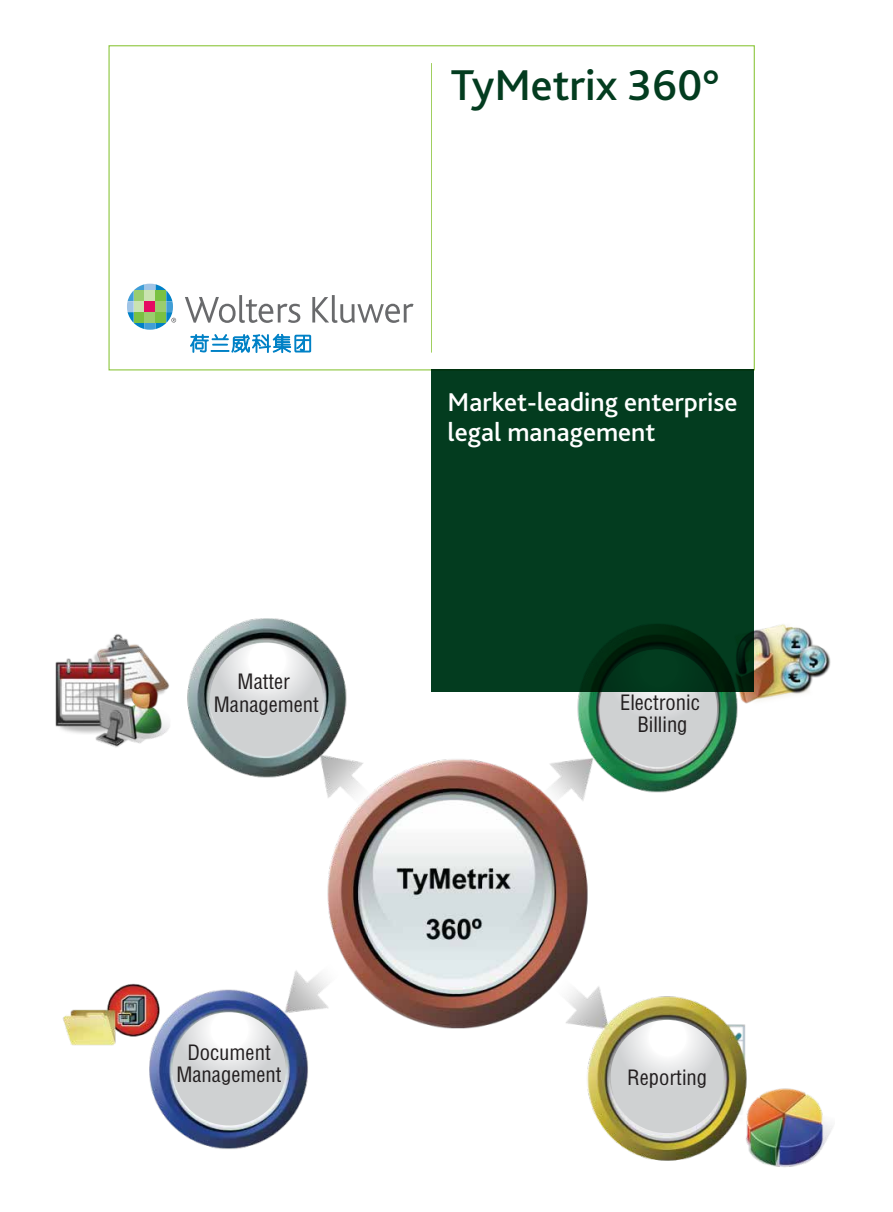
<style>
.page{position:relative;width:893px;height:1212px;background:#fff}
.page>*{position:absolute;margin:0;border:0;box-sizing:border-box;transform-origin:0 0}
.t1{font:500 45.15px "Bliss 2";color:#033c1f}
.t2{font:500 27px/29.7px "Bliss 2";color:#fff}
.t3{font:20.55px/22.5px "FZYTK GBK1 0";color:#221e1f;text-align:center}
</style>
<div class="page">
<img style="left:55px;top:614px;width:778px;height:553px">
<svg style="left:210px;top:643px;width:113px;height:113px"></svg>
<svg style="left:599px;top:649px;width:118px;height:118px;background:#d2d4d5"></svg>
<svg style="left:172px;top:1012px;width:114px;height:113px"></svg>
<svg style="left:611px;top:1020px;width:113px;height:113px"></svg>
<hr style="left:431px;top:63px;width:1px;height:290px;background:#8dc63e">
<div style="left:432px;top:369px;width:322px;height:323px;background:#033c1f"></div>
<svg style="left:127px;top:284px;width:49px;height:46px"></svg>
<div style="left:134px;top:290px;width:11px;height:11px;background:#9acd6e"></div>
<div style="left:134px;top:301px;width:11px;height:11px;background:#cae3b1"></div>
<div style="left:134px;top:312px;width:11px;height:11px;background:#7ac142"></div>
<div style="left:145px;top:290px;width:10px;height:11px;background:#cae3b1"></div>
<div style="left:145px;top:301px;width:10px;height:11px;background:#e50b62"></div>
<div style="left:145px;top:312px;width:10px;height:11px;background:#9acd6e"></div>
<div style="left:155px;top:290px;width:11px;height:11px;background:#7ac142"></div>
<div style="left:155px;top:301px;width:11px;height:11px;background:#9acd6e"></div>
<div style="left:155px;top:312px;width:11px;height:11px;background:#7ac142"></div>
<svg style="left:185px;top:295px;width:115px;height:28px"></svg>
<svg style="left:312px;top:295px;width:102px;height:28px"></svg>
<svg style="left:190px;top:334px;width:121px;height:19px"></svg>
<p class="t3" style="left:214px;top:670px;width:107px">Matter<br>Management</p>
<p class="t3" style="left:177px;top:1039px;width:107px">Document<br>Management</p>
<h1 class="t1" style="left:450px;top:57px;width:271px">TyMetrix 360°</h1>
<p class="t2" style="left:447px;top:387px;width:292px">Market-leading enterprise legal management</p>
<p class="t3" style="left:620px;top:690px;width:81px">Electronic<br>Billing</p>
<p class="t3" style="left:627px;top:1064px;width:81px">Reporting</p>
</div>
